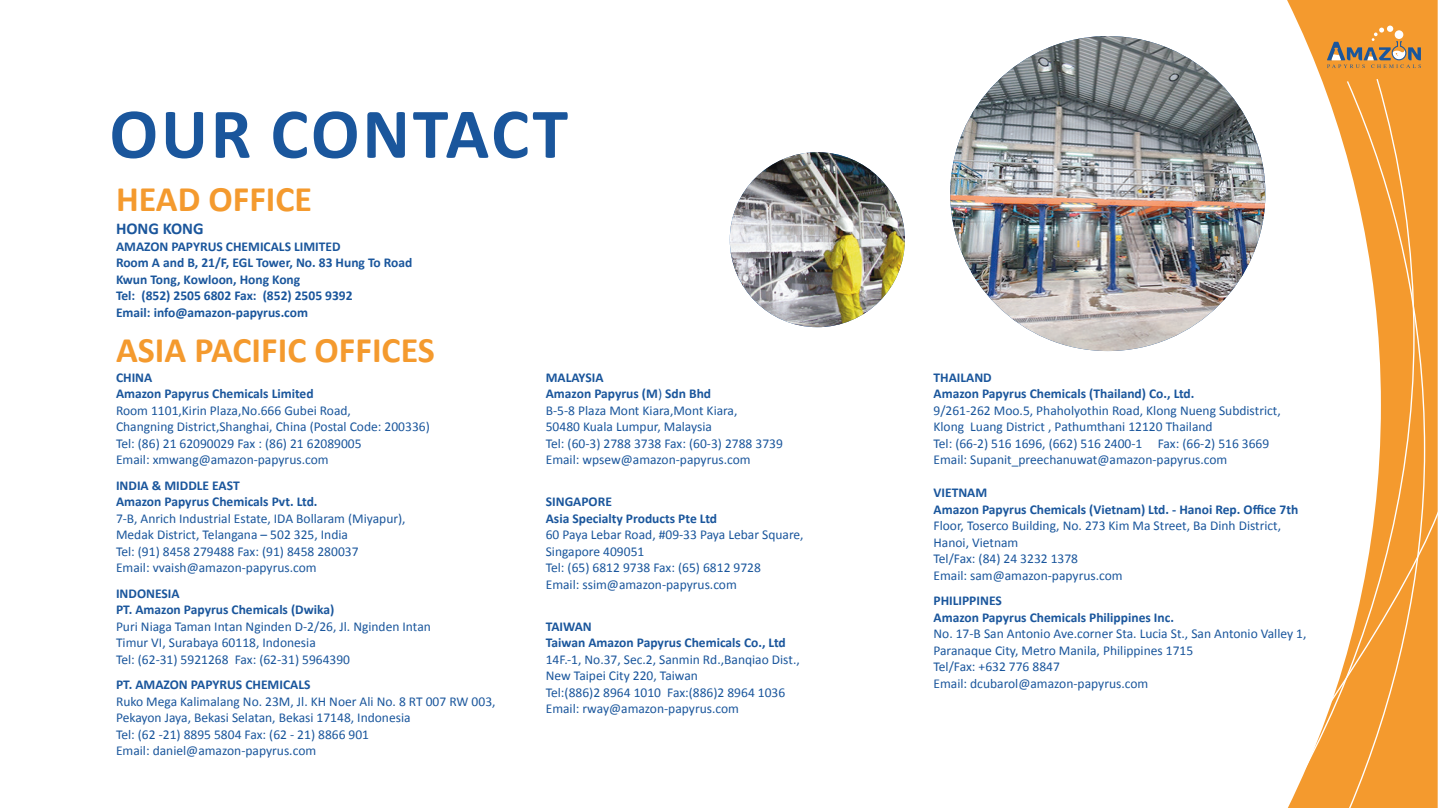
<style>
.page{position:relative;width:1438px;height:808px;background:#fff}
.page>*{position:absolute;margin:0;border:0;box-sizing:border-box;transform-origin:0 0}
.t1{font:700 72px "Calibri";letter-spacing:.04em;color:#1a569c}
.t2{font:700 36px "Calibri";color:#f49a2e}
.t3{font:700 16.5px "Calibri";color:#1a569c}
.t4{font:13.5px/16.5px "Calibri";color:#1a569c}
.t5{font:700 13.5px/16.5px "Calibri";color:#1a569c}
.s1{font-weight:700}
</style>
<div class="page">
<svg style="left:1287px;top:0;width:150px;height:808px;fill:#f49a2e"></svg>
<svg style="left:1298px;top:77px;width:47px;height:700px"></svg>
<svg style="left:1345px;top:79px;width:80px;height:729px"></svg>
<svg style="left:1326px;top:503px;width:111px;height:203px"></svg>
<svg style="left:1304px;top:0;width:116px;height:83px;background:#e59d45"></svg>
<img style="left:729px;top:152px;width:175px;height:175px;border-radius:87px">
<img style="left:950px;top:36px;width:315px;height:315px;border-radius:157px">
<h1 class="t1" style="left:109px;top:89px;width:460px">OUR CONTACT</h1>
<h2 class="t2" style="left:116px;top:176px;width:198px">HEAD OFFICE</h2>
<p class="t3" style="left:116px;top:218px;width:89px">HONG KONG</p>
<p class="t5" style="left:116px;top:237px;width:298px">AMAZON PAPYRUS CHEMICALS LIMITED<br>Room A and B, 21/F, EGL Tower, No. 83 Hung To Road Kwun Tong, Kowloon, Hong Kong<br>Tel: (852) 2505 6802 Fax: (852) 2505 9392<br>Email: info@amazon-papyrus.com</p>
<h2 class="t2" style="left:116px;top:328px;width:320px">ASIA PACIFIC OFFICES</h2>
<p class="t5" style="left:116px;top:368px;width:199px">CHINA<br>Amazon Papyrus Chemicals Limited</p>
<p class="t4" style="left:116px;top:401px;width:315px">Room 1101,Kirin Plaza,No.666 Gubei Road,<br>Changning District,Shanghai, China (Postal Code: 200336)<br>Tel: (86) 21 62090029 Fax : (86) 21 62089005<br>Email: xmwang@amazon-papyrus.com</p>
<p class="t5" style="left:116px;top:476px;width:203px">INDIA &amp; MIDDLE EAST<br>Amazon Papyrus Chemicals Pvt. Ltd.</p>
<p class="t4" style="left:116px;top:509px;width:291px">7-B, Anrich Industrial Estate, IDA Bollaram (Miyapur), Medak District, Telangana – 502 325, India<br>Tel: (91) 8458 279488 Fax: (91) 8458 280037<br>Email: vvaish@amazon-papyrus.com</p>
<p class="t5" style="left:116px;top:584px;width:220px">INDONESIA<br>PT. Amazon Papyrus Chemicals (Dwika)</p>
<p class="t4" style="left:116px;top:617px;width:316px">Puri Niaga Taman Intan Nginden D-2/26, Jl. Nginden Intan<br>Timur VI, Surabaya 60118, Indonesia<br>Tel: (62-31) 5921268 Fax: (62-31) 5964390</p>
<p class="t5" style="left:116px;top:676px;width:196px">PT. AMAZON PAPYRUS CHEMICALS</p>
<p class="t4" style="left:116px;top:692px;width:381px">Ruko Mega Kalimalang No. 23M, Jl. KH Noer Ali No. 8 RT 007 RW 003, Pekayon Jaya, Bekasi Selatan, Bekasi 17148, Indonesia<br>Tel: (62 -21) 8895 5804 Fax: (62 - 21) 8866 901<br>Email: daniel@amazon-papyrus.com</p>
<p class="t4" style="left:545px;top:368px;width:238px"><span class="s1">MALAYSIA<br>Amazon Papyrus (M</span>) <span class="s1">Sdn Bhd<br></span>B-5-8 Plaza Mont Kiara,Mont Kiara,<br>50480 Kuala Lumpur, Malaysia<br>Tel: (60-3) 2788 3738 Fax: (60-3) 2788 3739<br>Email: wpsew@amazon-papyrus.com</p>
<p class="t5" style="left:545px;top:493px;width:173px">SINGAPORE<br>Asia Specialty Products Pte Ltd</p>
<p class="t4" style="left:545px;top:526px;width:259px">60 Paya Lebar Road, #09-33 Paya Lebar Square, Singapore 409051<br>Tel: (65) 6812 9738 Fax: (65) 6812 9728<br>Email: ssim@amazon-papyrus.com</p>
<p class="t5" style="left:545px;top:617px;width:241px">TAIWAN<br>Taiwan Amazon Papyrus Chemicals Co., Ltd</p>
<p class="t4" style="left:545px;top:650px;width:255px">14F.-1, No.37, Sec.2, Sanmin Rd.,Banqiao Dist., New Taipei City 220, Taiwan<br>Tel:(886)2 8964 1010 Fax:(886)2 8964 1036<br>Email: rway@amazon-papyrus.com</p>
<p class="t5" style="left:933px;top:368px;width:262px">THAILAND<br>Amazon Papyrus Chemicals (Thailand) Co., Ltd.</p>
<p class="t4" style="left:933px;top:401px;width:349px">9/261-262 Moo.5, Phaholyothin Road, Klong Nueng Subdistrict, Klong Luang District , Pathumthani 12120 Thailand<br>Tel: (66-2) 516 1696, (662) 516 2400-1 Fax: (66-2) 516 3669<br>Email: Supanit_preechanuwat@amazon-papyrus.com</p>
<p class="t5" style="left:933px;top:484px;width:366px">VIETNAM<br>Amazon Papyrus Chemicals (Vietnam) Ltd. - Hanoi Rep. Office 7th</p>
<p class="t4" style="left:933px;top:517px;width:349px">Floor, Toserco Building, No. 273 Kim Ma Street, Ba Dinh District, Hanoi, Vietnam<br>Tel/Fax: (84) 24 3232 1378<br>Email: sam@amazon-papyrus.com</p>
<p class="t5" style="left:933px;top:592px;width:242px">PHILIPPINES<br>Amazon Papyrus Chemicals Philippines Inc.</p>
<p class="t4" style="left:933px;top:625px;width:374px">No. 17-B San Antonio Ave.corner Sta. Lucia St., San Antonio Valley 1, Paranaque City, Metro Manila, Philippines 1715<br>Tel/Fax: +632 776 8847<br>Email: dcubarol@amazon-papyrus.com</p>
</div>
